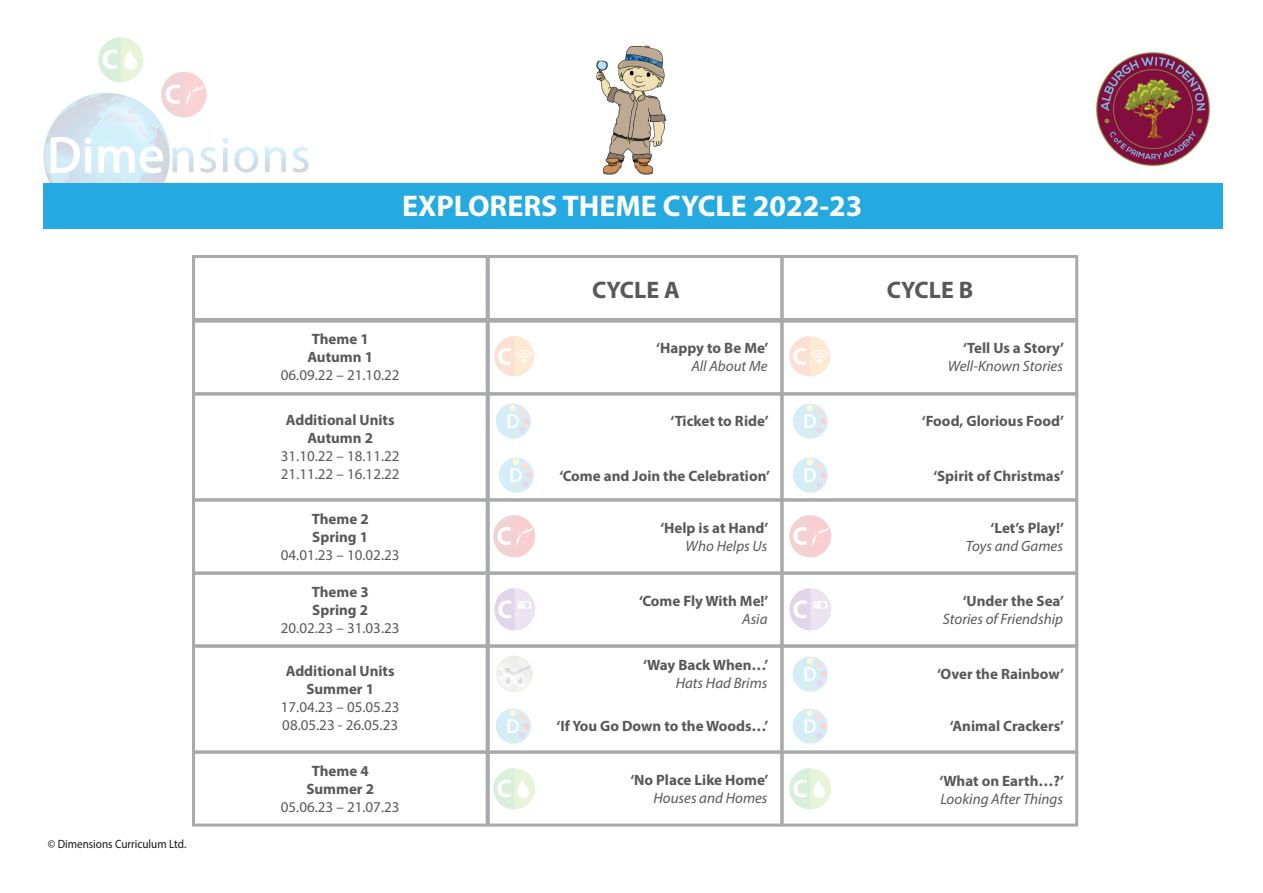
<style>
.page{position:relative;width:1263px;height:893px;background:#fff}
.page>*{position:absolute;margin:0;border:0;box-sizing:border-box;transform-origin:0 0}
.t1{font:700 30px "Myriad Pro";color:#fff}
.t2{font:700 24px "Myriad Pro";color:#57585a}
.t3{font:700 15px/18px "Myriad Pro";color:#57585a}
.t4{font:15px/18px "Myriad Pro";color:#57585a}
.t5{font:italic 15px "Myriad Pro";color:#57585a}
.t6{font:12px "Myriad Pro";color:#121516;scale:.93 1}
</style>
<div class="page">
<img style="left:1096px;top:52px;width:114px;height:115px">
<img style="left:43px;top:37px;width:266px;height:158px">
<img style="left:596px;top:45px;width:71px;height:130px">
<div style="left:44px;top:183px;width:1178px;height:45px;background:#24aae1"></div>
<div style="left:192px;top:255px;width:298px;height:66px;border:3px solid #a8a9ad"></div>
<div style="left:486px;top:255px;width:297px;height:66px;border:3px solid #a8a9ad"></div>
<div style="left:780px;top:255px;width:298px;height:66px;border:3px solid #a8a9ad"></div>
<div style="left:192px;top:320px;width:298px;height:76px;border:3px solid #a8a9ad"></div>
<div style="left:486px;top:320px;width:297px;height:76px;border:3px solid #a8a9ad"></div>
<div style="left:780px;top:320px;width:298px;height:76px;border:3px solid #a8a9ad"></div>
<div style="left:192px;top:392px;width:298px;height:109px;border:3px solid #a8a9ad"></div>
<div style="left:486px;top:392px;width:297px;height:109px;border:3px solid #a8a9ad"></div>
<div style="left:780px;top:392px;width:298px;height:109px;border:3px solid #a8a9ad"></div>
<div style="left:192px;top:498px;width:298px;height:76px;border:3px solid #a8a9ad"></div>
<div style="left:486px;top:498px;width:297px;height:76px;border:3px solid #a8a9ad"></div>
<div style="left:780px;top:498px;width:298px;height:76px;border:3px solid #a8a9ad"></div>
<div style="left:192px;top:572px;width:298px;height:76px;border:3px solid #a8a9ad"></div>
<div style="left:486px;top:572px;width:297px;height:76px;border:3px solid #a8a9ad"></div>
<div style="left:780px;top:572px;width:298px;height:76px;border:3px solid #a8a9ad"></div>
<div style="left:192px;top:644px;width:298px;height:109px;border:3px solid #a8a9ad"></div>
<div style="left:486px;top:644px;width:297px;height:109px;border:3px solid #a8a9ad"></div>
<div style="left:780px;top:644px;width:298px;height:109px;border:3px solid #a8a9ad"></div>
<div style="left:192px;top:751px;width:298px;height:76px;border:3px solid #a8a9ad"></div>
<div style="left:486px;top:751px;width:297px;height:76px;border:3px solid #a8a9ad"></div>
<div style="left:780px;top:751px;width:298px;height:76px;border:3px solid #a8a9ad"></div>
<img style="left:493px;top:515px;width:42px;height:42px">
<img style="left:493px;top:768px;width:42px;height:42px">
<img style="left:494px;top:588px;width:41px;height:42px">
<img style="left:789px;top:515px;width:42px;height:42px">
<img style="left:789px;top:768px;width:42px;height:42px">
<img style="left:789px;top:588px;width:42px;height:42px">
<img style="left:792px;top:708px;width:36px;height:36px">
<img style="left:495px;top:708px;width:36px;height:36px">
<img style="left:494px;top:336px;width:40px;height:41px">
<img style="left:789px;top:336px;width:41px;height:41px">
<img style="left:792px;top:457px;width:36px;height:36px">
<img style="left:792px;top:656px;width:36px;height:36px">
<img style="left:792px;top:403px;width:36px;height:36px">
<img style="left:495px;top:403px;width:36px;height:36px">
<img style="left:498px;top:457px;width:36px;height:36px">
<svg style="left:496px;top:656px;width:36px;height:36px"></svg>
<p class="t6" style="left:48px;top:837px;width:151px">© Dimensions Curriculum Ltd.</p>
<h1 class="t1" style="left:402px;top:187px;width:462px">EXPLORERS THEME CYCLE 2022-23</h1>
<p class="t3" style="left:307px;top:329px;width:67px">Theme 1<br>Autumn 1</p>
<p class="t4" style="left:281px;top:366px;width:120px">06.09.22 – 21.10.22</p>
<p class="t3" style="left:286px;top:411px;width:110px;text-align:center">Additional Units<br>Autumn 2</p>
<p class="t4" style="left:281px;top:447px;width:120px">31.10.22 – 18.11.22<br>21.11.22 – 16.12.22</p>
<p class="t3" style="left:312px;top:509px;width:58px">Theme 2<br>Spring 1</p>
<p class="t4" style="left:281px;top:545px;width:120px">04.01.23 – 10.02.23</p>
<p class="t3" style="left:312px;top:582px;width:58px">Theme 3<br>Spring 2</p>
<p class="t4" style="left:281px;top:619px;width:120px">20.02.23 – 31.03.23</p>
<p class="t3" style="left:286px;top:661px;width:110px;text-align:center">Additional Units<br>Summer 1</p>
<p class="t4" style="left:281px;top:698px;width:120px">17.04.23 – 05.05.23<br>08.05.23 - 26.05.23</p>
<p class="t3" style="left:306px;top:761px;width:69px;text-align:center">Theme 4<br>Summer 2</p>
<p class="t4" style="left:281px;top:797px;width:120px">05.06.23 – 21.07.23</p>
<h2 class="t2" style="left:592px;top:274px;width:89px">CYCLE A</h2>
<h2 class="t2" style="left:887px;top:274px;width:88px">CYCLE B</h2>
<p class="t3" style="left:656px;top:338px;width:114px">‘Happy to Be Me’</p>
<p class="t5" style="left:691px;top:357px;width:78px">All About Me</p>
<p class="t3" style="left:963px;top:338px;width:103px">‘Tell Us a Story’</p>
<p class="t5" style="left:948px;top:357px;width:117px">Well-Known Stories</p>
<p class="t3" style="left:670px;top:412px;width:99px">‘Ticket to Ride’</p>
<p class="t3" style="left:922px;top:412px;width:144px">‘Food, Glorious Food’</p>
<p class="t3" style="left:559px;top:466px;width:212px">‘Come and Join the Celebration’</p>
<p class="t3" style="left:933px;top:466px;width:132px">‘Spirit of Christmas’</p>
<p class="t3" style="left:660px;top:518px;width:110px">‘Help is at Hand’</p>
<p class="t5" style="left:686px;top:536px;width:83px">Who Helps Us</p>
<p class="t3" style="left:990px;top:518px;width:75px">‘Let’s Play!’</p>
<p class="t5" style="left:966px;top:536px;width:99px">Toys and Games</p>
<p class="t3" style="left:639px;top:591px;width:131px">‘Come Fly With Me!’</p>
<p class="t5" style="left:742px;top:610px;width:27px">Asia</p>
<p class="t3" style="left:963px;top:591px;width:103px">‘Under the Sea’</p>
<p class="t5" style="left:943px;top:610px;width:122px">Stories of Friendship</p>
<p class="t3" style="left:643px;top:656px;width:127px">‘Way Back When…’</p>
<p class="t5" style="left:676px;top:674px;width:93px">Hats Had Brims</p>
<p class="t3" style="left:937px;top:665px;width:128px">‘Over the Rainbow’</p>
<p class="t3" style="left:556px;top:716px;width:213px">‘If You Go Down to the Woods…’</p>
<p class="t3" style="left:950px;top:716px;width:116px">‘Animal Crackers’</p>
<p class="t3" style="left:630px;top:770px;width:140px">‘No Place Like Home’</p>
<p class="t5" style="left:653px;top:788px;width:116px">Houses and Homes</p>
<p class="t3" style="left:939px;top:771px;width:126px">‘What on Earth…?’</p>
<p class="t5" style="left:940px;top:789px;width:124px">Looking After Things</p>
</div>
